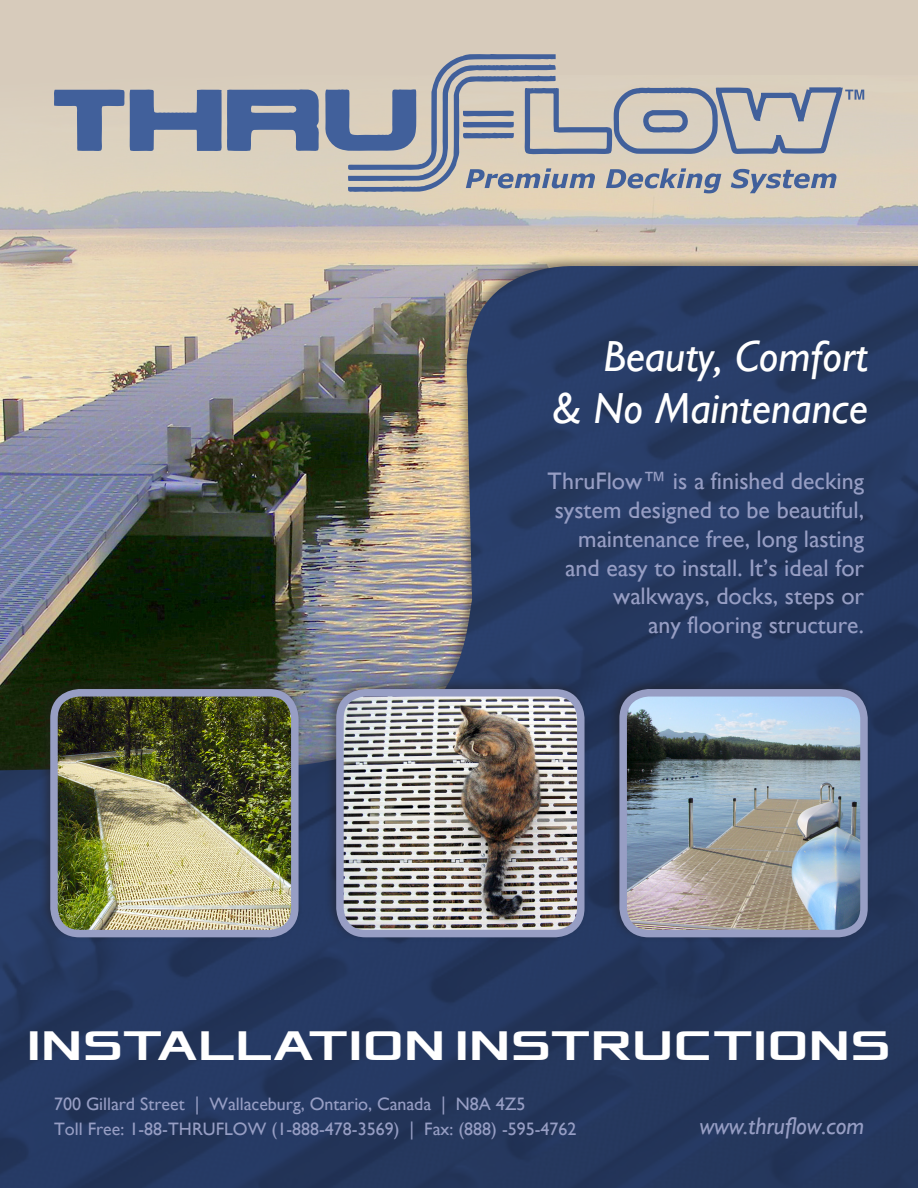
<style>
.page{position:relative;width:918px;height:1188px;background:#fff}
.page>*{position:absolute;margin:0;border:0;box-sizing:border-box;transform-origin:0 0}
.t1{font:italic 43.5px/52.2px "Gill Sans";color:#fff;text-align:right}
.t2{font:700 43.5px "Xolonium";letter-spacing:.02em;color:#fff}
.t3{font:24px/28.8px "Gill Sans";color:#979ec4;text-align:right}
.t4{font:italic 24px "Gill Sans";color:#979ec4}
.t5{font:18px "Gill Sans";color:#979ec4}
</style>
<div class="page">
<div style="left:0;top:0;width:918px;height:577px;background:#d7cbbb"></div>
<img style="left:0;top:89px;width:918px;height:165px">
<img style="left:0;top:266px;width:918px;height:922px">
<svg style="left:54px;top:89px;width:265px;height:62px"></svg>
<svg style="left:325px;top:54px;width:539px;height:139px"></svg>
<div style="left:38px;top:677px;width:265px;height:264px;background:#231f20;opacity:.45"></div>
<img style="left:54px;top:693px;width:241px;height:240px">
<div style="left:50px;top:689px;width:249px;height:248px;border:8px solid #979ec4;border-radius:26px"></div>
<div style="left:324px;top:677px;width:265px;height:264px;background:#231f20;opacity:.45"></div>
<img style="left:340px;top:693px;width:241px;height:241px">
<div style="left:336px;top:689px;width:249px;height:248px;border:8px solid #979ec4;border-radius:26px"></div>
<div style="left:607px;top:677px;width:265px;height:264px;background:#231f20;opacity:.45"></div>
<img style="left:623px;top:693px;width:241px;height:239px">
<div style="left:619px;top:689px;width:249px;height:248px;border:8px solid #979ec4;border-radius:26px"></div>
<p class="t1" style="left:552px;top:330px;width:318px">Beauty, Comfort<br>&amp; No Maintenance</p>
<p class="t3" style="left:548px;top:467px;width:318px">ThruFlow™ is a finished decking system designed to be beautiful, maintenance free, long lasting and easy to install. It’s ideal for walkways, docks, steps or</p>
<p class="t3" style="left:648px;top:611px;width:217px">any flooring structure.</p>
<p class="t2" style="left:27px;top:1021px;width:865px">INSTALLATION INSTRUCTIONS</p>
<p class="t5" style="left:54px;top:1093px;width:473px">700 Gillard Street | Wallaceburg, Ontario, Canada | N8A 4Z5</p>
<p class="t5" style="left:54px;top:1118px;width:524px">Toll Free: 1-88-THRUFLOW (1-888-478-3569) | Fax: (888) -595-4762</p>
<p class="t4" style="left:699px;top:1111px;width:166px">www.thruflow.com</p>
</div>
